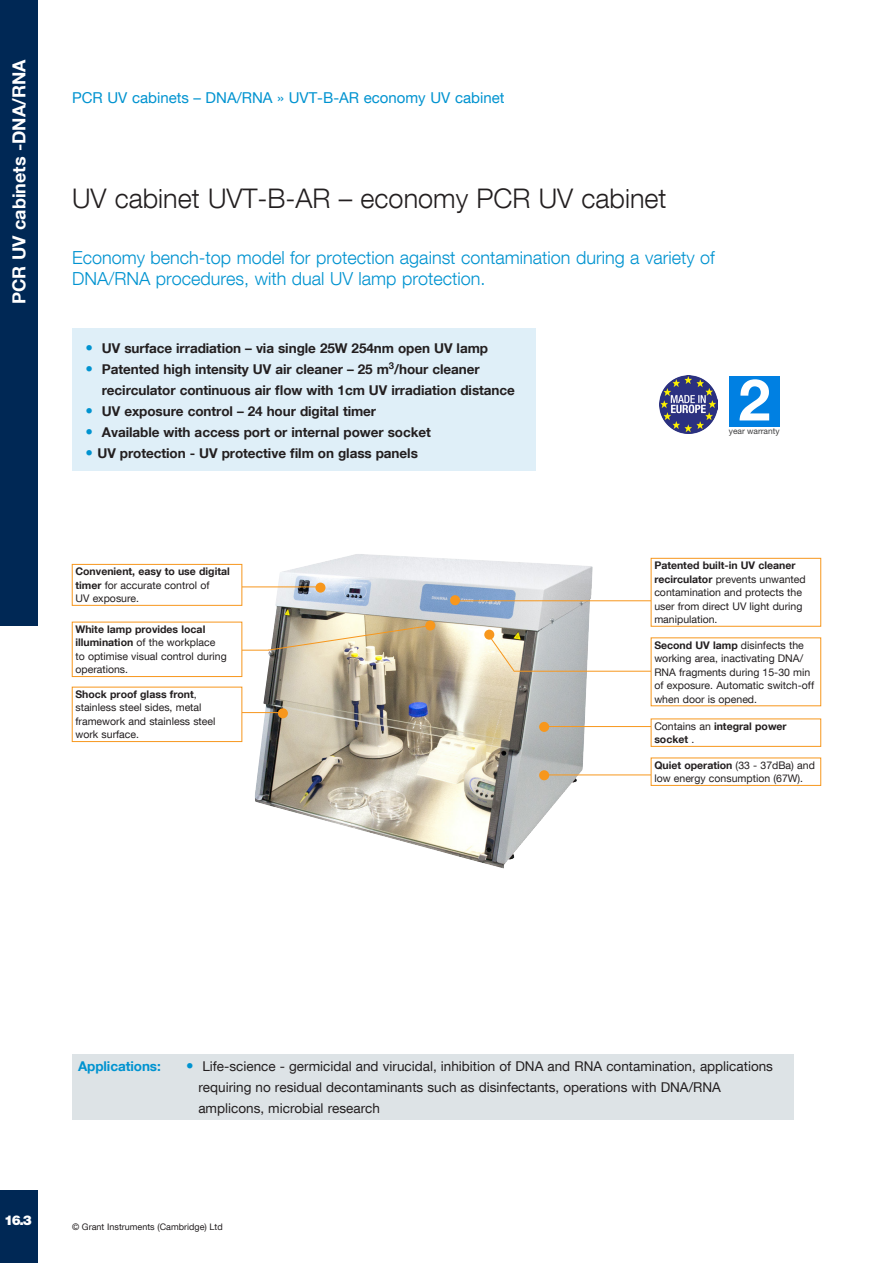
<style>
.page{position:relative;width:893px;height:1263px;background:#fff}
.page>*{position:absolute;margin:0;border:0;box-sizing:border-box;transform-origin:0 0}
.t1{font:700 57.6px "Helvetica Neue LT Com";color:#fff}
.head_model{font:300 27px "Helvetica Neue LT Com";color:#231f20}
.head_description{font:300 18px "Helvetica Neue LT Com";color:#0093d0}
.t2{font:700 18px "Helvetica Neue LT Com";color:#fff}
.application{font:15px "Helvetica Neue LT Com";color:#0093d0}
.list{font:700 13.5px "Helvetica Neue LT Com";letter-spacing:-.005em;color:#231f20}
.list-2{font:13.5px "Helvetica Neue LT Com";color:#231f20}
.list-3{font:700 13.5px "Helvetica Neue LT Com";letter-spacing:-.005em;color:#0093d0}
.heading_2{font:900 13.5px "Helvetica Neue LT Std";color:#fff}
.t3{font:10.5px/13.5px "Helvetica Neue LT Com";color:#231f20}
.t4{font:700 10.5px/13.5px "Helvetica Neue LT Com";color:#231f20}
.t5{font:9px "Helvetica Neue LT Com";color:#231f20}
.t6{font:8.4px "Helvetica Neue LT Com";color:#3e3e3f}
.s1{font-weight:400;font-size:15px;color:#0093d0}
.s2{font-weight:400}
.s3{font-weight:700}
.s4{font-size:15px;color:#0093d0}
</style>
<div class="page">
<div style="left:0;top:0;width:38px;height:625px;background:#002855"></div>
<div style="left:0;top:1191px;width:38px;height:72px;background:#002855"></div>
<div style="left:72px;top:328px;width:464px;height:143px;background:#dfeff8"></div>
<div style="left:72px;top:1054px;width:722px;height:66px;background:#dde3e6"></div>
<img style="left:255px;top:554px;width:338px;height:315px">
<div style="left:450px;top:595px;width:10px;height:10px;background:#f7971d;border-radius:50%"></div>
<hr style="left:454px;top:600px;width:226px;height:1px;background:#f7971d">
<div style="left:651px;top:558px;width:170px;height:68px;background:#fff"></div>
<div style="left:651px;top:558px;width:170px;height:68px;border:1px solid #f7971d"></div>
<div style="left:315px;top:583px;width:10px;height:10px;background:#f7971d;border-radius:50%"></div>
<hr style="left:110px;top:587px;width:210px;height:1px;background:#f7971d">
<div style="left:425px;top:620px;width:10px;height:11px;background:#f7971d;border-radius:50%"></div>
<hr style="left:155px;top:650px;width:114px;height:1px;background:#f7971d">
<svg style="left:268px;top:625px;width:163px;height:26px;background:#cbbb9a"></svg>
<div style="left:72px;top:564px;width:170px;height:41px;background:#fff"></div>
<div style="left:72px;top:564px;width:170px;height:42px;border:1px solid #f7971d"></div>
<div style="left:72px;top:622px;width:170px;height:54px;background:#fff"></div>
<div style="left:72px;top:622px;width:170px;height:55px;border:1px solid #f7971d"></div>
<div style="left:278px;top:708px;width:10px;height:10px;background:#f7971d;border-radius:50%"></div>
<hr style="left:229px;top:712px;width:53px;height:1px;background:#f7971d">
<div style="left:72px;top:687px;width:170px;height:54px;background:#fff"></div>
<div style="left:72px;top:687px;width:170px;height:55px;border:1px solid #f7971d"></div>
<div style="left:539px;top:770px;width:10px;height:10px;background:#f7971d;border-radius:50%"></div>
<hr style="left:547px;top:775px;width:133px;height:1px;background:#f7971d">
<div style="left:651px;top:758px;width:170px;height:27px;background:#fff"></div>
<div style="left:651px;top:758px;width:170px;height:28px;border:1px solid #f7971d"></div>
<div style="left:539px;top:722px;width:10px;height:10px;background:#f7971d;border-radius:50%"></div>
<hr style="left:547px;top:726px;width:133px;height:1px;background:#f7971d">
<div style="left:651px;top:719px;width:170px;height:27px;background:#fff"></div>
<div style="left:651px;top:719px;width:170px;height:28px;border:1px solid #f7971d"></div>
<div style="left:484px;top:630px;width:10px;height:10px;background:#f7971d;border-radius:50%"></div>
<hr style="left:515px;top:671px;width:199px;height:1px;background:#f7971d">
<div style="left:651px;top:638px;width:170px;height:68px;background:#fff"></div>
<svg style="left:488px;top:634px;width:27px;height:38px"></svg>
<div style="left:729px;top:376px;width:50px;height:50px;background:#0080e2"></div>
<img style="left:659px;top:376px;width:58px;height:58px">
<p class="t2" style="left:8px;top:304px;width:246px;rotate:-90deg">PCR UV cabinets -DNA/RNA</p>
<p class="application" style="left:72px;top:88px;width:434px">PCR UV cabinets – DNA/RNA » UVT-B-AR economy UV cabinet</p>
<p class="head_model" style="left:72px;top:182px;width:596px">UV cabinet UVT-B-AR – economy PCR UV cabinet</p>
<p class="head_description" style="left:72px;top:246px;width:644px">Economy bench-top model for protection against contamination during a variety of</p>
<p class="head_description" style="left:72px;top:267px;width:415px">DNA/RNA procedures, with dual UV lamp protection.</p>
<p class="list" style="left:85px;top:339px;width:404px"><span class="s1">•</span> UV surface irradiation – via single 25W 254nm open UV lamp</p>
<p class="list" style="left:85px;top:360px;width:396px"><span class="s1">•</span> Patented high intensity UV air cleaner – 25 m<sup>3</sup>/hour cleaner</p>
<p class="list" style="left:102px;top:381px;width:415px">recirculator continuous air flow with 1cm UV irradiation distance</p>
<p class="list" style="left:85px;top:402px;width:292px"><span class="s1">•</span> UV exposure control – 24 hour digital timer</p>
<p class="list" style="left:85px;top:423px;width:347px"><span class="s1">•</span> Available with access port or internal power socket</p>
<p class="list" style="left:85px;top:444px;width:334px"><span class="s1">•</span> UV protection - UV protective film on glass panels</p>
<p class="t1" style="left:738px;top:364px;width:34px">2</p>
<p class="t6" style="left:729px;top:425px;width:52px">year warranty</p>
<p class="t4" style="left:75px;top:564px;width:156px">Convenient, easy to use digital timer <span class="s2">for accurate control of<br>UV exposure.</span></p>
<p class="t3" style="left:75px;top:622px;width:153px"><span class="s3">White lamp provides local illumination</span> of the workplace to optimise visual control during operations.</p>
<p class="t3" style="left:75px;top:687px;width:142px"><span class="s3">Shock proof glass front</span>, stainless steel sides, metal framework and stainless steel work surface.</p>
<p class="t3" style="left:654px;top:558px;width:153px"><span class="s3">Patented built-in UV cleaner recirculator</span> prevents unwanted contamination and protects the user from direct UV light during manipulation.</p>
<p class="t3" style="left:654px;top:638px;width:161px"><span class="s3">Second UV lamp</span> disinfects the working area, inactivating DNA/<br>RNA fragments during 15-30 min of exposure. Automatic switch-off when door is opened.</p>
<p class="t4" style="left:654px;top:719px;width:134px"><span class="s2">Contains an</span> integral power socket <span class="s2">.</span></p>
<p class="t3" style="left:654px;top:758px;width:162px"><span class="s3">Quiet operation</span> (33 - 37dBa) and low energy consumption (67W).</p>
<p class="heading_2" style="left:4px;top:1212px;width:29px">16.3</p>
<p class="list-3" style="left:78px;top:1058px;width:84px">Applications:</p>
<p class="list-2" style="left:186px;top:1058px;width:588px"><span class="s4">•</span> Life-science - germicidal and virucidal, inhibition of DNA and RNA contamination, applications</p>
<p class="list-2" style="left:198px;top:1079px;width:524px">requiring no residual decontaminants such as disinfectants, operations with DNA/RNA</p>
<p class="list-2" style="left:198px;top:1100px;width:183px">amplicons, microbial research</p>
<p class="t5" style="left:72px;top:1221px;width:152px">© Grant Instruments (Cambridge) Ltd</p>
</div>
